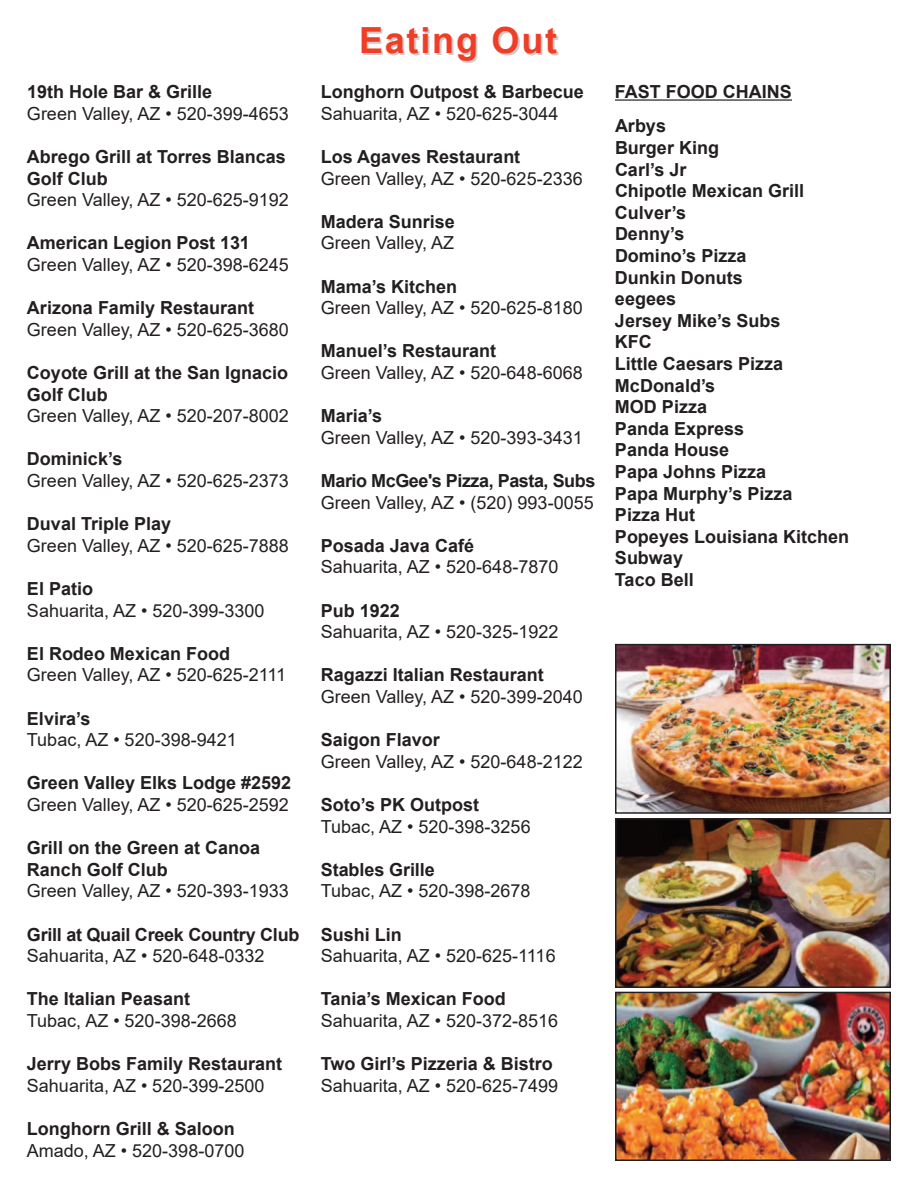
<style>
.page{position:relative;width:918px;height:1188px;background:#fff}
.page>*{position:absolute;margin:0;border:0;box-sizing:border-box;transform-origin:0 0}
.t1{font:700 36px "Arial";letter-spacing:.05em;color:#ef3d26}
.t2{font:700 18px/21.6px "Arial";color:#231f20}
.t3{font:18px "Arial";color:#231f20}
.t4{font:700 18px "Arial";letter-spacing:-.025em;color:#231f20}
</style>
<div class="page">
<hr style="left:615px;top:99px;width:177px;height:2px;background:#231f20">
<img style="left:618px;top:647px;width:270px;height:164px">
<div style="left:615px;top:644px;width:276px;height:170px;border:2px solid #231f20"></div>
<img style="left:618px;top:821px;width:270px;height:164px">
<div style="left:615px;top:818px;width:276px;height:170px;border:2px solid #231f20"></div>
<img style="left:618px;top:995px;width:270px;height:163px">
<div style="left:615px;top:992px;width:276px;height:169px;border:2px solid #231f20"></div>
<p class="t2" style="left:27px;top:81px;width:187px">19th Hole Bar &amp; Grille</p>
<p class="t3" style="left:27px;top:104px;width:263px">Green Valley, AZ • 520-399-4653</p>
<p class="t2" style="left:27px;top:146px;width:260px">Abrego Grill at Torres Blancas<br>Golf Club</p>
<p class="t3" style="left:27px;top:190px;width:263px">Green Valley, AZ • 520-625-9192</p>
<p class="t2" style="left:27px;top:232px;width:224px">American Legion Post 131</p>
<p class="t3" style="left:27px;top:255px;width:263px">Green Valley, AZ • 520-398-6245</p>
<p class="t2" style="left:27px;top:297px;width:229px">Arizona Family Restaurant</p>
<p class="t3" style="left:27px;top:320px;width:263px">Green Valley, AZ • 520-625-3680</p>
<p class="t2" style="left:27px;top:362px;width:263px">Coyote Grill at the San Ignacio<br>Golf Club</p>
<p class="t3" style="left:27px;top:406px;width:263px">Green Valley, AZ • 520-207-8002</p>
<p class="t2" style="left:27px;top:448px;width:97px">Dominick’s</p>
<p class="t3" style="left:27px;top:471px;width:263px">Green Valley, AZ • 520-625-2373</p>
<p class="t2" style="left:27px;top:513px;width:146px">Duval Triple Play</p>
<p class="t3" style="left:27px;top:536px;width:263px">Green Valley, AZ • 520-625-7888</p>
<p class="t2" style="left:27px;top:578px;width:68px">El Patio</p>
<p class="t3" style="left:27px;top:600px;width:239px">Sahuarita, AZ • 520-399-3300</p>
<p class="t2" style="left:27px;top:643px;width:205px">El Rodeo Mexican Food</p>
<p class="t3" style="left:27px;top:665px;width:261px">Green Valley, AZ • 520-625-2111</p>
<p class="t2" style="left:27px;top:708px;width:65px">Elvira’s</p>
<p class="t3" style="left:27px;top:730px;width:211px">Tubac, AZ • 520-398-9421</p>
<p class="t2" style="left:27px;top:772px;width:266px">Green Valley Elks Lodge #2592</p>
<p class="t3" style="left:27px;top:795px;width:263px">Green Valley, AZ • 520-625-2592</p>
<p class="t2" style="left:27px;top:837px;width:235px">Grill on the Green at Canoa<br>Ranch Golf Club</p>
<p class="t3" style="left:27px;top:881px;width:263px">Green Valley, AZ • 520-393-1933</p>
<p class="t2" style="left:27px;top:924px;width:274px">Grill at Quail Creek Country Club</p>
<p class="t3" style="left:27px;top:946px;width:239px">Sahuarita, AZ • 520-648-0332</p>
<p class="t2" style="left:27px;top:988px;width:165px">The Italian Peasant</p>
<p class="t3" style="left:27px;top:1011px;width:211px">Tubac, AZ • 520-398-2668</p>
<p class="t2" style="left:27px;top:1053px;width:257px">Jerry Bobs Family Restaurant</p>
<p class="t3" style="left:27px;top:1076px;width:239px">Sahuarita, AZ • 520-399-2500</p>
<p class="t2" style="left:27px;top:1118px;width:209px">Longhorn Grill &amp; Saloon</p>
<p class="t3" style="left:27px;top:1140px;width:219px">Amado, AZ • 520-398-0700</p>
<h1 class="t1" style="left:359px;top:21px;width:200px">Eating Out</h1>
<p class="t2" style="left:321px;top:81px;width:264px">Longhorn Outpost &amp; Barbecue</p>
<p class="t3" style="left:321px;top:104px;width:239px">Sahuarita, AZ • 520-625-3044</p>
<p class="t2" style="left:321px;top:146px;width:201px">Los Agaves Restaurant</p>
<p class="t3" style="left:321px;top:168px;width:263px">Green Valley, AZ • 520-625-2336</p>
<p class="t2" style="left:321px;top:211px;width:136px">Madera Sunrise</p>
<p class="t3" style="left:321px;top:233px;width:135px">Green Valley, AZ</p>
<p class="t2" style="left:321px;top:276px;width:138px">Mama’s Kitchen</p>
<p class="t3" style="left:321px;top:298px;width:263px">Green Valley, AZ • 520-625-8180</p>
<p class="t2" style="left:321px;top:340px;width:177px">Manuel’s Restaurant</p>
<p class="t3" style="left:321px;top:363px;width:263px">Green Valley, AZ • 520-648-6068</p>
<p class="t2" style="left:321px;top:405px;width:63px">Maria’s</p>
<p class="t3" style="left:321px;top:428px;width:263px">Green Valley, AZ • 520-393-3431</p>
<p class="t4" style="left:321px;top:471px;width:276px">Mario McGee's Pizza, Pasta, Subs</p>
<p class="t3" style="left:321px;top:492px;width:274px">Green Valley, AZ • (520) 993-0055</p>
<p class="t2" style="left:321px;top:535px;width:155px">Posada Java Café</p>
<p class="t3" style="left:321px;top:557px;width:239px">Sahuarita, AZ • 520-648-7870</p>
<p class="t2" style="left:321px;top:600px;width:81px">Pub 1922</p>
<p class="t3" style="left:321px;top:622px;width:239px">Sahuarita, AZ • 520-325-1922</p>
<p class="t2" style="left:321px;top:664px;width:225px">Ragazzi Italian Restaurant</p>
<p class="t3" style="left:321px;top:687px;width:263px">Green Valley, AZ • 520-399-2040</p>
<p class="t2" style="left:321px;top:729px;width:121px">Saigon Flavor</p>
<p class="t3" style="left:321px;top:752px;width:263px">Green Valley, AZ • 520-648-2122</p>
<p class="t2" style="left:321px;top:794px;width:160px">Soto’s PK Outpost</p>
<p class="t3" style="left:321px;top:816px;width:211px">Tubac, AZ • 520-398-3256</p>
<p class="t2" style="left:321px;top:859px;width:115px">Stables Grille</p>
<p class="t3" style="left:321px;top:881px;width:211px">Tubac, AZ • 520-398-2678</p>
<p class="t2" style="left:321px;top:924px;width:82px">Sushi Lin</p>
<p class="t3" style="left:321px;top:946px;width:236px">Sahuarita, AZ • 520-625-1116</p>
<p class="t2" style="left:321px;top:988px;width:187px">Tania’s Mexican Food</p>
<p class="t3" style="left:321px;top:1011px;width:239px">Sahuarita, AZ • 520-372-8516</p>
<p class="t2" style="left:321px;top:1053px;width:234px">Two Girl’s Pizzeria &amp; Bistro</p>
<p class="t3" style="left:321px;top:1076px;width:239px">Sahuarita, AZ • 520-625-7499</p>
<p class="t2" style="left:615px;top:75px;width:179px;line-height:34.2px">FAST FOOD CHAINS<br>Arbys</p>
<p class="t2" style="left:615px;top:137px;width:236px">Burger King<br>Carl’s Jr<br>Chipotle Mexican Grill<br>Culver’s<br>Denny’s<br>Domino’s Pizza<br>Dunkin Donuts<br>eegees<br>Jersey Mike’s Subs<br>KFC<br>Little Caesars Pizza<br>McDonald’s<br>MOD Pizza<br>Panda Express<br>Panda House<br>Papa Johns Pizza<br>Papa Murphy’s Pizza<br>Pizza Hut<br>Popeyes Louisiana Kitchen<br>Subway<br>Taco Bell</p>
</div>
